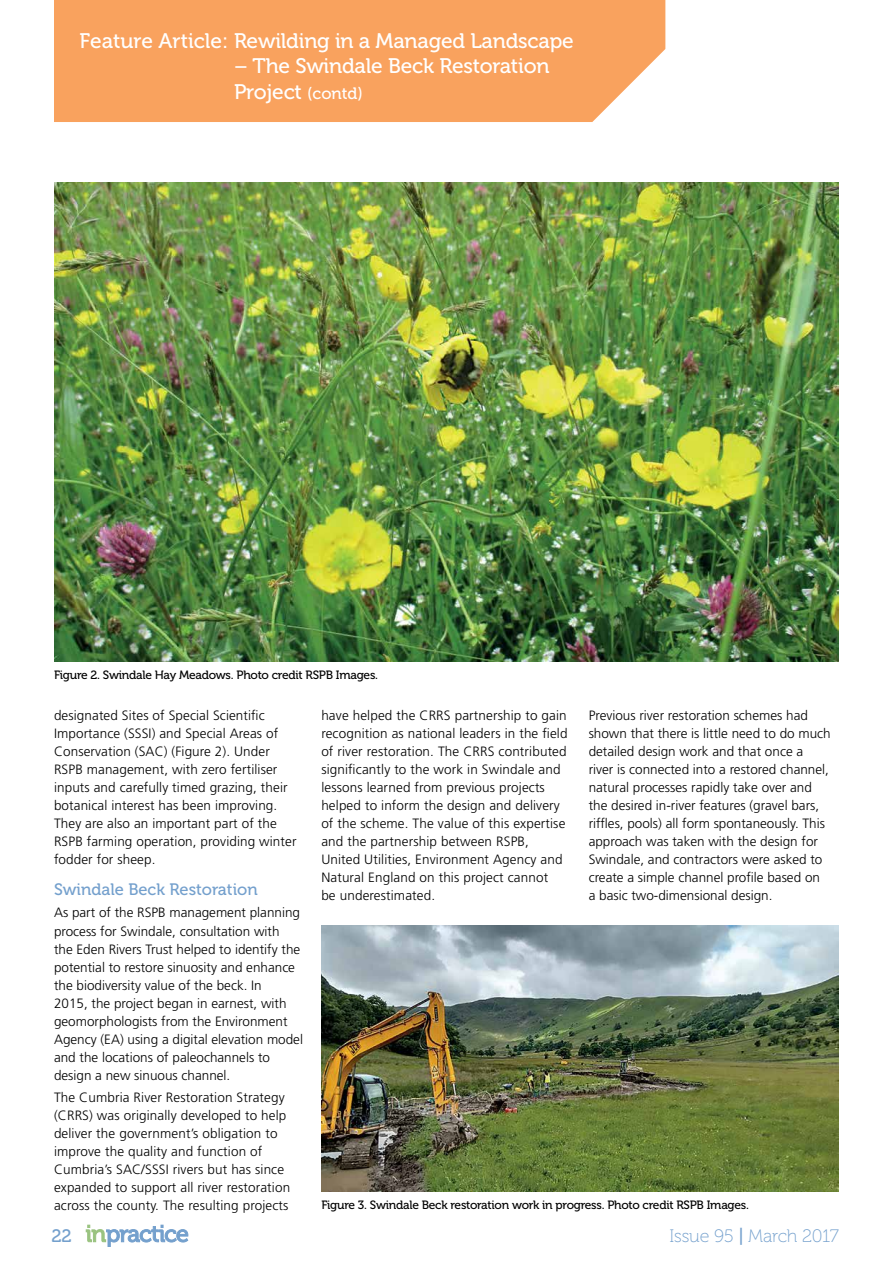
<style>
.page{position:relative;width:893px;height:1263px;background:#fff}
.page>*{position:absolute;margin:0;border:0;box-sizing:border-box;transform-origin:0 0}
.t1{font:21px/25.2px "Museo 500";letter-spacing:-.01em;color:#fff}
.t2{font:18px "Museo 100";letter-spacing:-.01em;color:#74a0cd}
.t3{font:18px "Museo 500";color:#74a0cd}
.t4{font:16.5px "Museo 500";color:#74a0cd}
.t5{font:300 13.5px/18px "Frutiger LT Std";letter-spacing:.01em;color:#000}
.t6{font:12px "Museo 500";letter-spacing:-.02em;color:#000}
.s1{font-size:16.5px}
.s2{font-family:"Museo 500"}
</style>
<div class="page">
<svg style="left:86px;top:1224px;width:103px;height:23px"></svg>
<div style="left:54px;top:0;width:611px;height:122px;background:#f9a25e"></div>
<img style="left:54px;top:183px;width:785px;height:479px">
<img style="left:321px;top:926px;width:518px;height:265px">
<h1 class="t1" style="left:80px;top:29px;width:496px">Feature Article: Rewilding in a Managed Landscape</h1>
<h1 class="t1" style="left:234px;top:54px;width:317px">– The Swindale Beck Restoration<br>Project <span class="s1">(contd)</span></h1>
<p class="t6" style="left:54px;top:668px;width:326px">Figure 2. Swindale Hay Meadows. Photo credit RSPB Images.</p>
<p class="t5" style="left:54px;top:707px;width:244px">designated Sites of Special Scientific Importance (SSSI) and Special Areas of Conservation (SAC) (Figure 2). Under RSPB management, with zero fertiliser inputs and carefully timed grazing, their botanical interest has been improving.<br>They are also an important part of the RSPB farming operation, providing winter fodder for sheep.</p>
<p class="t4" style="left:54px;top:880px;width:205px">Swindale Beck Restoration</p>
<p class="t5" style="left:54px;top:904px;width:251px">As part of the RSPB management planning process for Swindale, consultation with<br>the Eden Rivers Trust helped to identify the potential to restore sinuosity and enhance the biodiversity value of the beck. In<br>2015, the project began in earnest, with geomorphologists from the Environment Agency (EA) using a digital elevation model and the locations of paleochannels to design a new sinuous channel.</p>
<p class="t5" style="left:54px;top:1088px;width:238px">The Cumbria River Restoration Strategy (CRRS) was originally developed to help deliver the government’s obligation to improve the quality and function of Cumbria’s SAC/SSSI rivers but has since expanded to support all river restoration across the county. The resulting projects</p>
<p class="t5" style="left:321px;top:707px;width:248px">have helped the CRRS partnership to gain recognition as national leaders in the field of river restoration. The CRRS contributed significantly to the work in Swindale and lessons learned from previous projects helped to inform the design and delivery of the scheme. The value of this expertise and the partnership between RSPB, United Utilities, Environment Agency and Natural England on this project cannot<br>be underestimated.</p>
<p class="t5" style="left:589px;top:707px;width:244px">Previous river restoration schemes had shown that there is little need to do much detailed design work and that once a river is connected into a restored channel, natural processes rapidly take over and the desired in-river features (gravel bars, riffles, pools) all form spontaneously. This approach was taken with the design for Swindale, and contractors were asked to create a simple channel profile based on<br>a basic two-dimensional design.</p>
<p class="t6" style="left:321px;top:1198px;width:429px">Figure 3. Swindale Beck restoration work in progress. Photo credit RSPB Images.</p>
<h2 class="t3" style="left:51px;top:1225px;width:22px">22</h2>
<h2 class="t2" style="left:670px;top:1226px;width:171px">Issue 95 <span class="s2">|</span> March 2017</h2>
</div>
